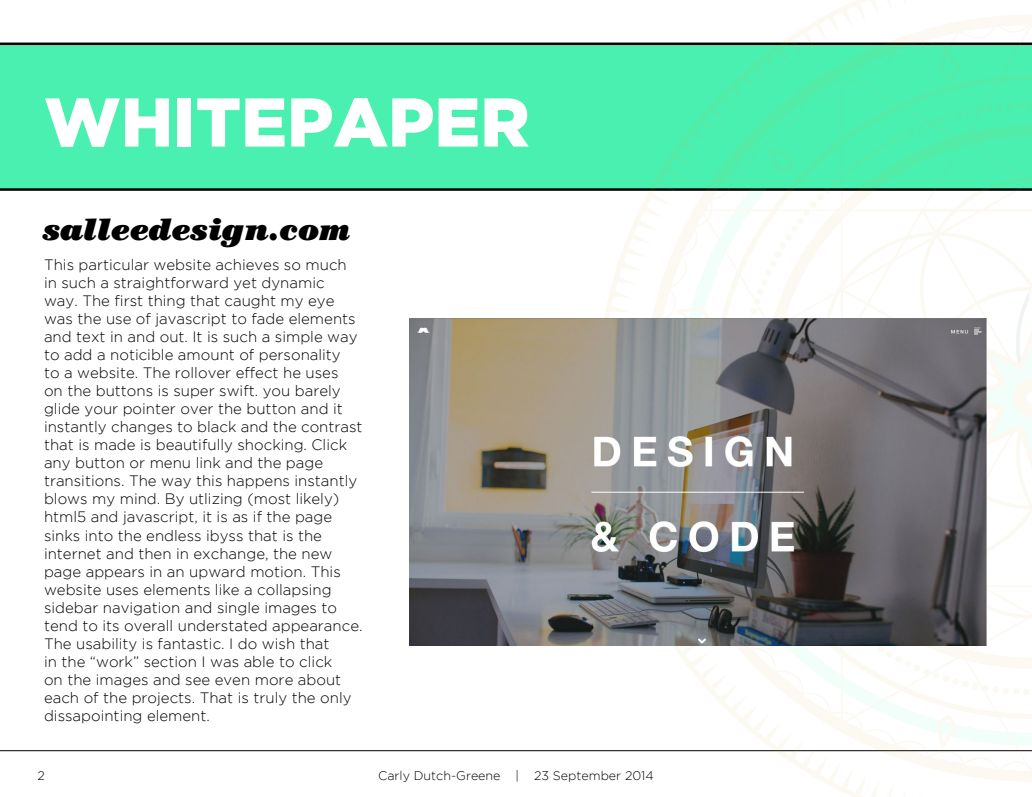
<style>
.page{position:relative;width:1032px;height:797px;background:#fff}
.page>*{position:absolute;margin:0;border:0;box-sizing:border-box;transform-origin:0 0}
.t1{font:900 68.75px "Gotham";color:#fff}
.t2{font:italic 900 31.25px "Century LT";color:#000}
.t3{font:300 15px/18px "Gotham";color:#000}
.t4{font:300 12.5px "Gotham";color:#000}
</style>
<div class="page">
<hr style="left:0;top:750px;width:1031px;height:1px;background:#000">
<div style="left:0;top:44px;width:1031px;height:145px;background:#4af0b0"></div>
<hr style="left:0;top:188px;width:1031px;height:3px;background:#000">
<hr style="left:0;top:42px;width:1031px;height:3px;background:#000">
<svg style="left:600px;top:0;width:431px;height:796px"></svg>
<img style="left:409px;top:318px;width:577px;height:327px">
<h1 class="t1" style="left:44px;top:82px;width:487px">WHITEPAPER</h1>
<h2 class="t2" style="left:44px;top:211px;width:309px">salleedesign.com</h2>
<p class="t3" style="left:44px;top:256px;width:320px">This particular website achieves so much in such a straightforward yet dynamic<br>way. The first thing that caught my eye was the use of javascript to fade elements and text in and out. It is such a simple way to add a noticible amount of personality<br>to a website. The rollover effect he uses<br>on the buttons is super swift. you barely glide your pointer over the button and it instantly changes to black and the contrast that is made is beautifully shocking. Click any button or menu link and the page transitions. The way this happens instantly blows my mind. By utlizing (most likely) html5 and javascript, it is as if the page sinks into the endless ibyss that is the internet and then in exchange, the new page appears in an upward motion. This website uses elements like a collapsing sidebar navigation and single images to tend to its overall understated appearance.<br>The usability is fantastic. I do wish that<br>in the “work” section I was able to click<br>on the images and see even more about each of the projects. That is truly the only dissapointing element.</p>
<p class="t4" style="left:38px;top:769px;width:9px">2</p>
<p class="t4" style="left:378px;top:769px;width:277px">Carly Dutch-Greene | 23 September 2014</p>
</div>
